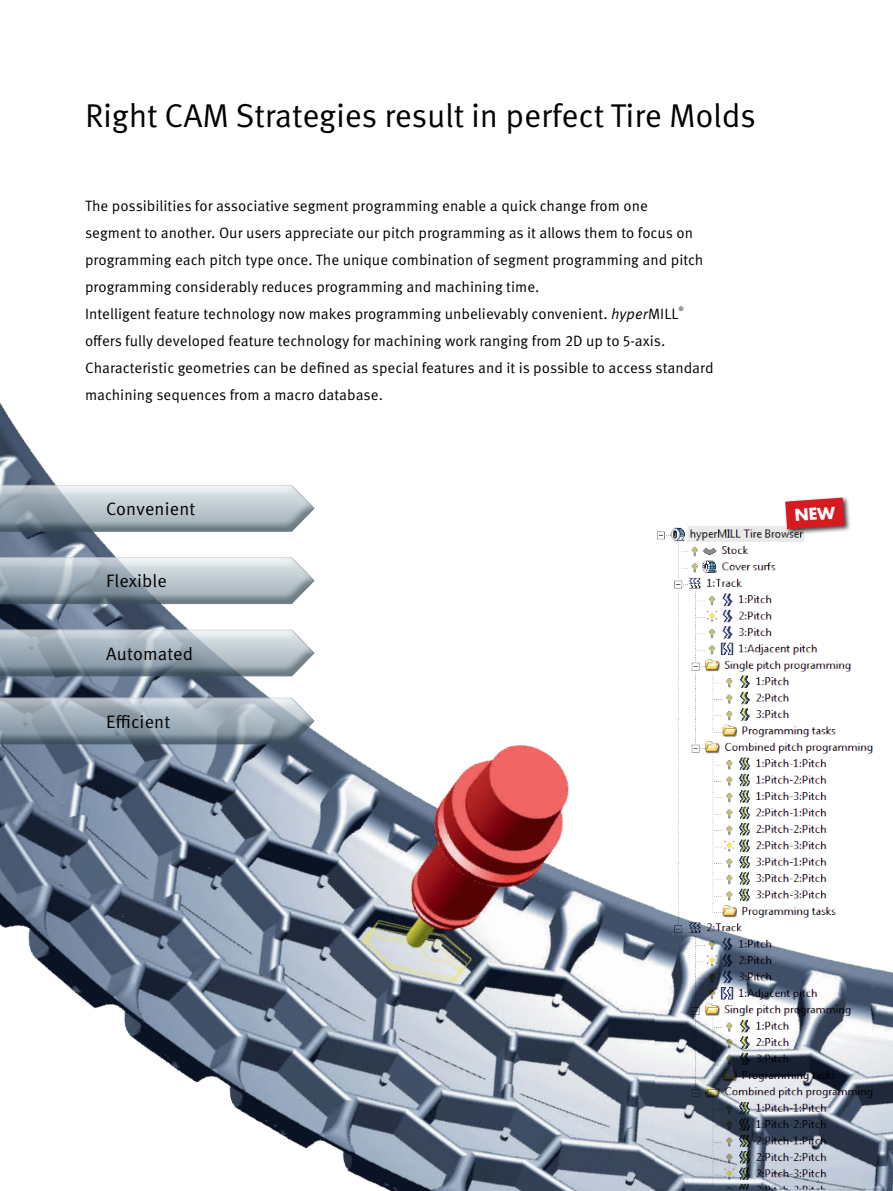
<style>
.page{position:relative;width:893px;height:1191px;background:#fff}
.page>*{position:absolute;margin:0;border:0;box-sizing:border-box;transform-origin:0 0}
.Head{font:33px "Meta Pro";letter-spacing:-.005em;color:#000}
.t1{font:18px "Meta Pro";letter-spacing:.01em;color:#000}
.Subhead{font:15px/27px "Meta Pro";color:#000}
.Subhead-2{font:6.15px "Meta Pro";color:#000}
.s1{font-style:italic}
</style>
<div class="page">
<img style="left:0;top:402px;width:657px;height:789px">
<div style="left:0;top:484px;width:315px;height:41px;background:#fff;opacity:.75"></div>
<div style="left:0;top:500px;width:315px;height:33px;background:#4e6470;opacity:.75"></div>
<div style="left:0;top:556px;width:315px;height:42px;background:#fff;opacity:.75"></div>
<div style="left:0;top:572px;width:315px;height:33px;background:#4e6470;opacity:.75"></div>
<div style="left:0;top:629px;width:315px;height:41px;background:#fff;opacity:.75"></div>
<div style="left:0;top:644px;width:315px;height:34px;background:#4e6470;opacity:.75"></div>
<div style="left:0;top:697px;width:315px;height:41px;background:#fff;opacity:.75"></div>
<div style="left:0;top:712px;width:315px;height:34px;background:#4e6470;opacity:.75"></div>
<img style="left:657px;top:526px;width:236px;height:665px">
<div style="left:783px;top:495px;width:68px;height:40px;background:#000;opacity:.75"></div>
<svg style="left:785px;top:497px;width:59px;height:32px;background:#d33339"></svg>
<p class="Head" style="left:85px;top:96px;width:673px">Right CAM Strategies result in perfect Tire Molds</p>
<p class="Subhead" style="left:85px;top:193px;width:620px">The possibilities for associative segment programming enable a quick change from one segment to another. Our users appreciate our pitch programming as it allows them to focus on programming each pitch type once. The unique combination of segment programming and pitch programming considerably reduces programming and machining time.</p>
<p class="Subhead" style="left:85px;top:301px;width:595px">Intelligent feature technology now makes programming unbelievably convenient. <span class="s1">hyper</span>MILL</p>
<p class="Subhead-2" style="left:678px;top:305px;width:7px">®</p>
<p class="Subhead" style="left:85px;top:328px;width:630px">offers fully developed feature technology for machining work ranging from 2D up to 5-axis.<br>Characteristic geometries can be defined as special features and it is possible to access standard machining sequences from a macro database.</p>
<p class="t1" style="left:106px;top:498px;width:91px">Convenient</p>
<p class="t1" style="left:106px;top:570px;width:62px">Flexible</p>
<p class="t1" style="left:106px;top:642px;width:88px">Automated</p>
<p class="t1" style="left:106px;top:710px;width:65px">Efficient</p>
</div>
